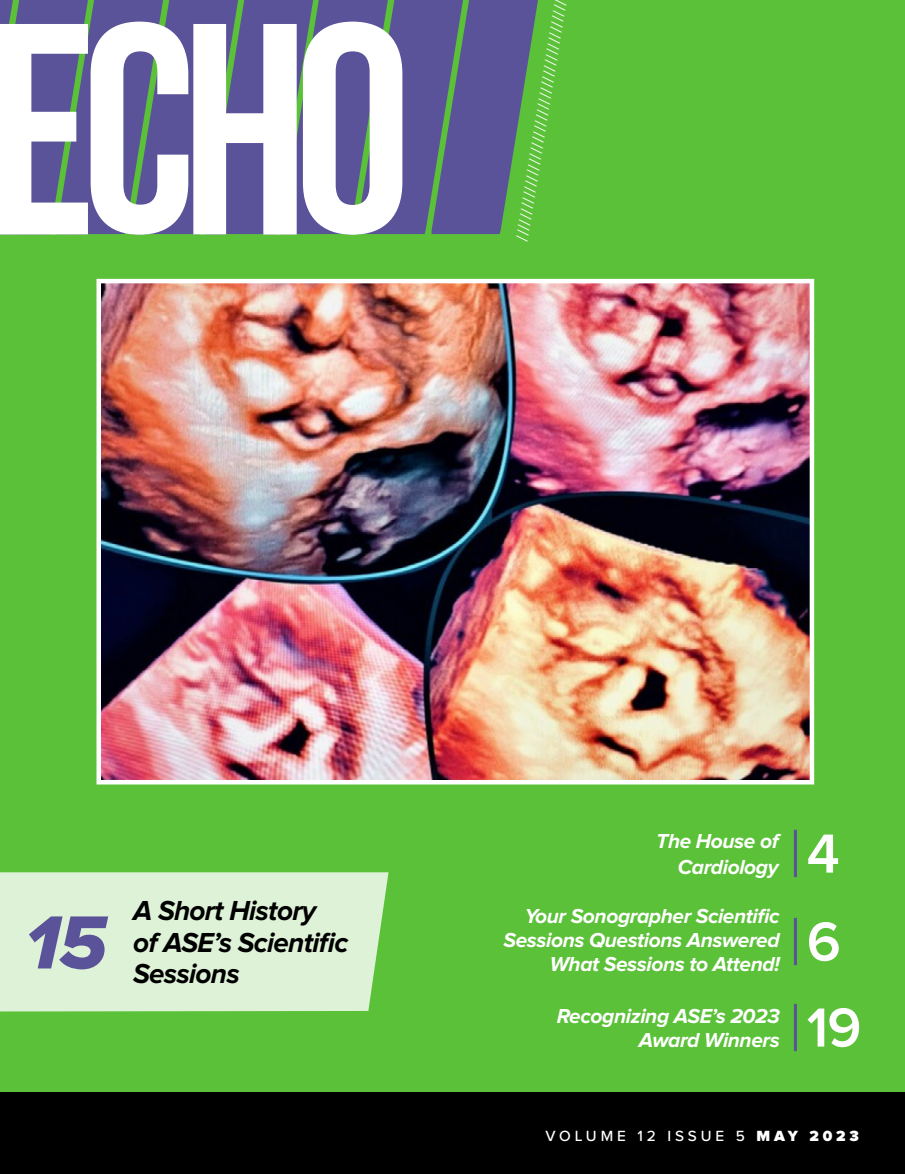
<style>
.page{position:relative;width:905px;height:1174px;background:#fff}
.page>*{position:absolute;margin:0;border:0;box-sizing:border-box;transform-origin:0 0}
.t1{font:78px "Proxima Nova Extrabld It";color:#5b5399}
.t2{font:600 57px/87px "Proxima Nova";color:#fff}
.t3{font:italic 700 28.5px/31.5px "Proxima Nova";letter-spacing:-.025em;color:#000}
.t4{font:italic 700 21px/24px "Proxima Nova";letter-spacing:-.02em;color:#fff;text-align:right}
.t5{font:16.8px "Minion Pro";color:#fff}
.t6{font:500 15.3px "Proxima Nova";letter-spacing:.25em;color:#fff}
.s1{font-weight:900}
</style>
<div class="page">
<div style="left:0;top:0;width:905px;height:1099px;background:#5bc138"></div>
<div style="left:0;top:872px;width:388px;height:139px;background:#def2d7"></div>
<div style="left:0;top:1093px;width:905px;height:81px;background:#000"></div>
<svg style="left:0;top:0;width:538px;height:234px;fill:#5b5399"></svg>
<svg style="left:0;top:22px;width:402px;height:213px;background:#c0c1d4"></svg>
<hr style="left:794px;top:830px;width:2px;height:47px;background:#5b5399">
<hr style="left:794px;top:918px;width:2px;height:47px;background:#5b5399">
<hr style="left:794px;top:1004px;width:2px;height:47px;background:#5b5399">
<img style="left:101px;top:284px;width:708px;height:495px">
<div style="left:96px;top:279px;width:718px;height:505px;border:4px solid #fff"></div>
<p class="t5" style="left:511px;top:239px;width:246px;rotate:-81deg">////////////////////////////////////////////</p>
<h1 class="t1" style="left:25px;top:907px;width:83px">15</h1>
<h3 class="t3" style="left:133px;top:896px;width:217px">A Short History<br>of ASE’s Scientific<br>Sessions</h3>
<p class="t4" style="left:656px;top:829px;width:124px;line-height:25.5px">The House of<br>Cardiology</p>
<p class="t4" style="left:503px;top:905px;width:278px">Your Sonographer Scientific<br>Sessions Questions Answered<br>What Sessions to Attend!</p>
<p class="t4" style="left:557px;top:1005px;width:224px">Recognizing ASE’s 2023<br>Award Winners</p>
<h2 class="t2" style="left:806px;top:813px;width:56px">4<br>6<br>19</h2>
<p class="t6" style="left:545px;top:1124px;width:315px">VOLUME 12 ISSUE 5 <span class="s1">MAY 2023</span></p>
</div>
